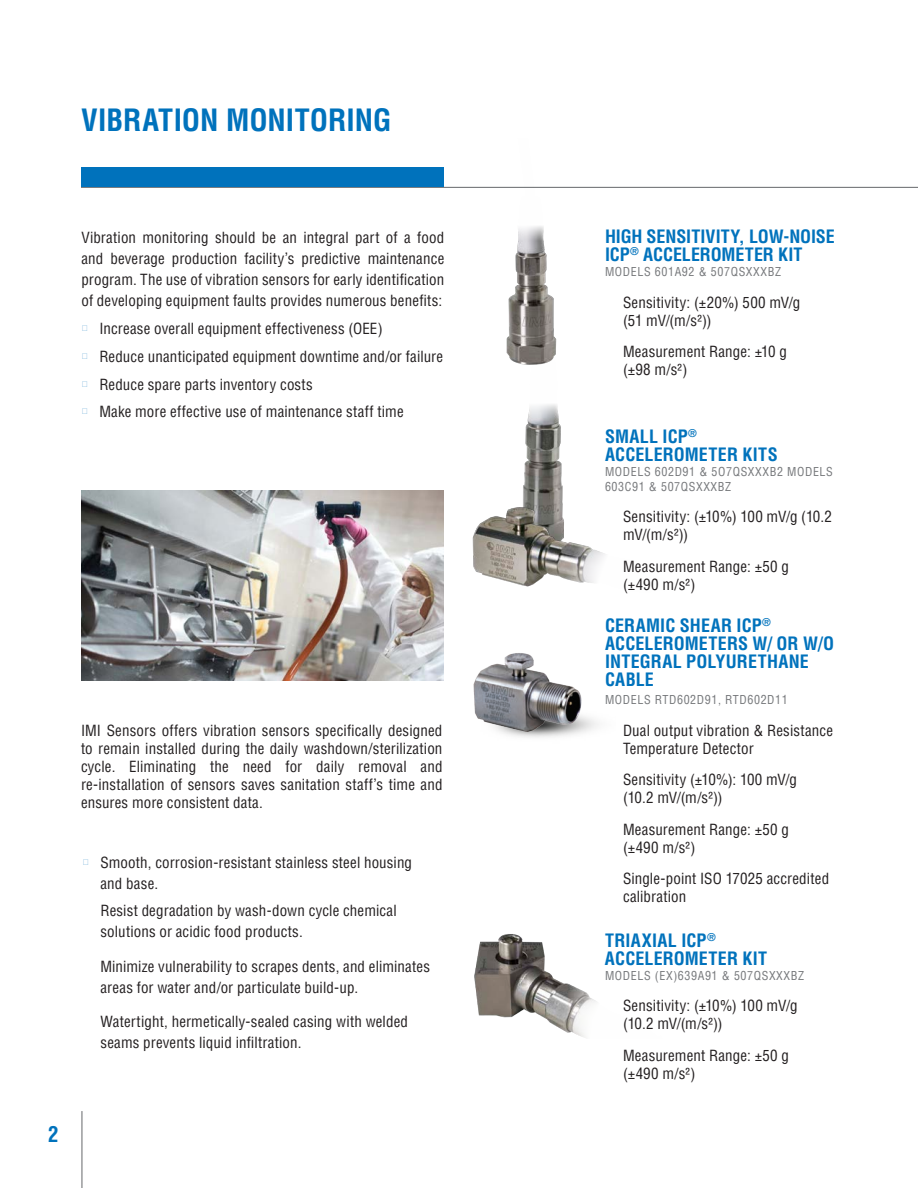
<style>
.page{position:relative;width:918px;height:1188px;background:#fff}
.page>*{position:absolute;margin:0;border:0;box-sizing:border-box;transform-origin:0 0}
.Headline_2{font:700 condensed 30px "Helvetica LT Pro";color:#0072bc}
.Footer_-_Page{font:700 condensed 21px "Helvetica LT Pro";color:#0072bc}
.Bullets_PROD_-_Descr{font:700 condensed 18px/18px "Helvetica LT Pro";letter-spacing:.005em;color:#0072bc}
.Bullets_HL_-_Header{font:condensed 15px/18px "Helvetica LT Pro";letter-spacing:.01em;color:#231f20}
.Bullets_PROD_-_Model{font:condensed 12px/15px "Helvetica LT Pro";letter-spacing:.05em;color:#76787b}
</style>
<div class="page">
<hr style="left:81px;top:1111px;width:1px;height:77px;background:#76787b">
<hr style="left:81px;top:187px;width:837px;height:1px;background:#76787b">
<div style="left:81px;top:168px;width:363px;height:19px;background:#0072bc"></div>
<img style="left:81px;top:490px;width:363px;height:191px">
<img style="left:523px;top:404px;width:40px;height:97px">
<img style="left:495px;top:186px;width:68px;height:179px">
<img style="left:474px;top:934px;width:123px;height:104px">
<img style="left:472px;top:501px;width:133px;height:86px">
<img style="left:473px;top:653px;width:111px;height:87px">
<p class="Headline_2" style="left:81px;top:100px;width:312px">VIBRATION MONITORING</p>
<p class="Bullets_HL_-_Header" style="left:81px;top:227px;width:365px;line-height:21px;text-align:justify">Vibration monitoring should be an integral part of a food and beverage production facility’s predictive maintenance program. The use of vibration sensors for early identification of developing equipment faults provides numerous benefits:</p>
<p class="Bullets_HL_-_Header" style="left:81px;top:320px;width:303px"><sup>■</sup> Increase overall equipment effectiveness (OEE)</p>
<p class="Bullets_HL_-_Header" style="left:81px;top:347px;width:363px"><sup>■</sup> Reduce unanticipated equipment downtime and/or failure</p>
<p class="Bullets_HL_-_Header" style="left:81px;top:375px;width:233px"><sup>■</sup> Reduce spare parts inventory costs</p>
<p class="Bullets_HL_-_Header" style="left:81px;top:403px;width:324px"><sup>■</sup> Make more effective use of maintenance staff time</p>
<p class="Bullets_HL_-_Header" style="left:81px;top:722px;width:363px;text-align:justify">IMI Sensors offers vibration sensors specifically designed to remain installed during the daily washdown/sterilization cycle. Eliminating the need for daily removal and re-installation of sensors saves sanitation staff’s time and ensures more consistent data.</p>
<p class="Bullets_HL_-_Header" style="left:101px;top:852px;width:313px;line-height:21px;text-indent:-18px"><sup>■</sup> Smooth, corrosion-resistant stainless steel housing and base.</p>
<p class="Bullets_HL_-_Header" style="left:101px;top:900px;width:298px;line-height:21px">Resist degradation by wash-down cycle chemical solutions or acidic food products.</p>
<p class="Bullets_HL_-_Header" style="left:101px;top:956px;width:331px;line-height:21px">Minimize vulnerability to scrapes dents, and eliminates areas for water and/or particulate build-up.</p>
<p class="Bullets_HL_-_Header" style="left:101px;top:1011px;width:309px;line-height:21px">Watertight, hermetically-sealed casing with welded seams prevents liquid infiltration.</p>
<p class="Footer_-_Page" style="left:48px;top:1120px;width:12px">2</p>
<p class="Bullets_PROD_-_Descr" style="left:605px;top:227px;width:231px">HIGH SENSITIVITY, LOW-NOISE<br>ICP<sup>®</sup> ACCELEROMETER KIT</p>
<p class="Bullets_PROD_-_Model" style="left:605px;top:264px;width:178px">MODELS 601A92 &amp; 507QSXXXBZ</p>
<p class="Bullets_HL_-_Header" style="left:623px;top:293px;width:179px">Sensitivity: (±20%) 500 mV/g (51 mV/(m/s²))</p>
<p class="Bullets_HL_-_Header" style="left:623px;top:343px;width:165px">Measurement Range: ±10 g (±98 m/s²)</p>
<p class="Bullets_PROD_-_Descr" style="left:605px;top:427px;width:174px">SMALL ICP<sup>®<br></sup>ACCELEROMETER KITS</p>
<p class="Bullets_PROD_-_Model" style="left:605px;top:464px;width:229px">MODELS 602D91 &amp; 5O7QSXXXB2 MODELS<br>603C91 &amp; 507QSXXXBZ</p>
<p class="Bullets_HL_-_Header" style="left:623px;top:508px;width:210px">Sensitivity: (±10%) 100 mV/g (10.2 mV/(m/s²))</p>
<p class="Bullets_HL_-_Header" style="left:623px;top:557px;width:167px">Measurement Range: ±50 g (±490 m/s²)</p>
<p class="Bullets_PROD_-_Descr" style="left:605px;top:616px;width:231px">CERAMIC SHEAR ICP<sup>®<br></sup>ACCELEROMETERS W/ OR W/O<br>INTEGRAL POLYURETHANE<br>CABLE</p>
<p class="Bullets_PROD_-_Model" style="left:605px;top:692px;width:184px">MODELS RTD602D91, RTD602D11</p>
<p class="Bullets_HL_-_Header" style="left:623px;top:721px;width:212px">Dual output vibration &amp; Resistance<br>Temperature Detector</p>
<p class="Bullets_HL_-_Header" style="left:623px;top:771px;width:176px">Sensitivity (±10%): 100 mV/g (10.2 mV/(m/s²))</p>
<p class="Bullets_HL_-_Header" style="left:623px;top:820px;width:167px">Measurement Range: ±50 g (±490 m/s²)</p>
<p class="Bullets_HL_-_Header" style="left:623px;top:870px;width:208px">Single-point ISO 17025 accredited calibration</p>
<p class="Bullets_PROD_-_Descr" style="left:605px;top:931px;width:164px">TRIAXIAL ICP<sup>®<br></sup>ACCELEROMETER KIT</p>
<p class="Bullets_PROD_-_Model" style="left:605px;top:968px;width:201px">MODELS (EX)639A91 &amp; 507QSXXXBZ</p>
<p class="Bullets_HL_-_Header" style="left:623px;top:997px;width:176px">Sensitivity: (±10%) 100 mV/g (10.2 mV/(m/s²))</p>
<p class="Bullets_HL_-_Header" style="left:623px;top:1046px;width:167px">Measurement Range: ±50 g (±490 m/s²)</p>
</div>
